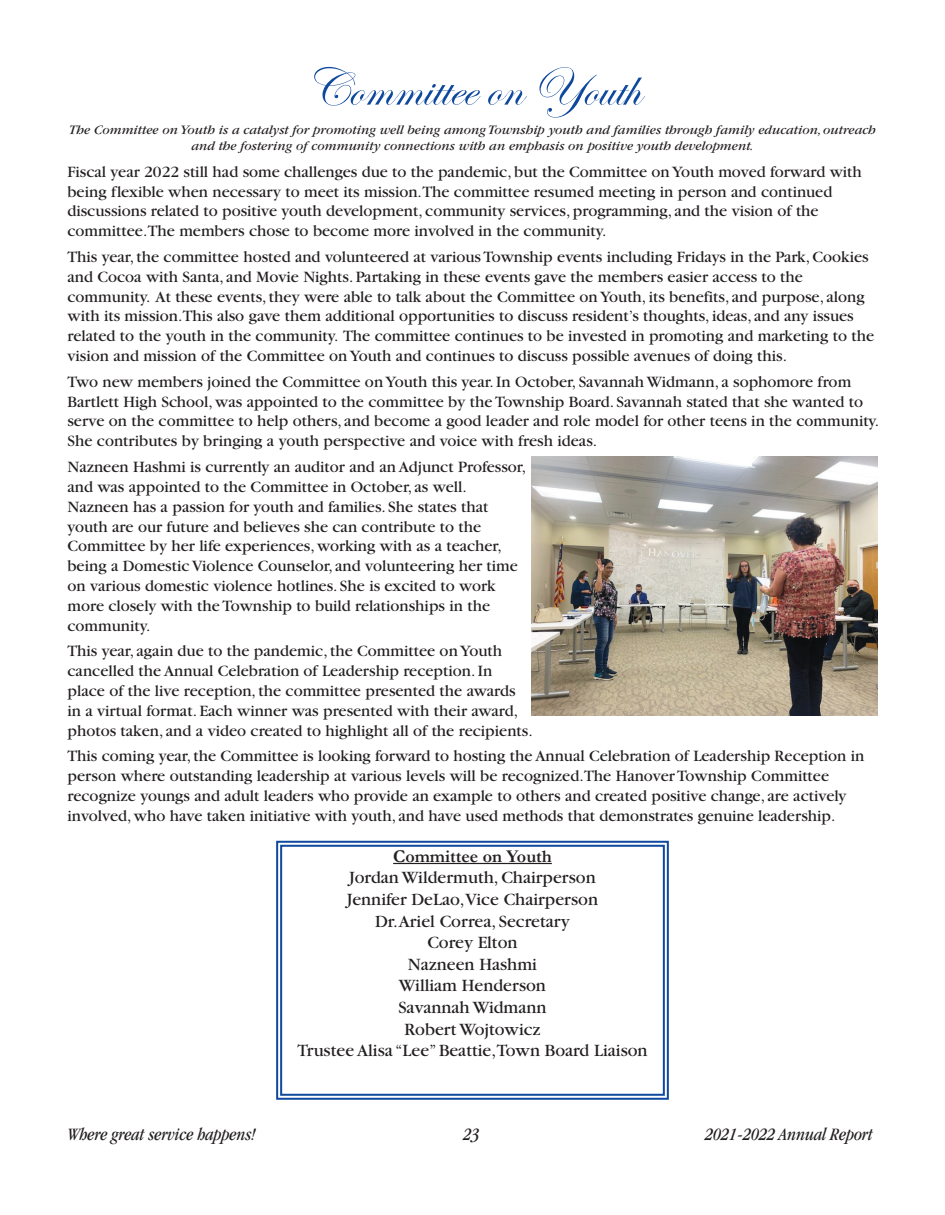
<style>
.page{position:relative;width:945px;height:1215px;background:#fff}
.page>*{position:absolute;margin:0;border:0;box-sizing:border-box;transform-origin:0 0}
.t1{font:54px "Edwardian Script ITC";color:#0f499d}
.t2{font:18px/21.6px "Garamond";color:#231f20;text-align:center}
.t3{font:italic condensed 18px "Garamond";color:#231f20}
.t4{font:700 18px "Garamond";color:#231f20}
.t5{font:16.5px/19.8px "Garamond";color:#231f20}
.t6{font:italic 13.5px/16.2px "Garamond";color:#231f20;text-align:center}
</style>
<div class="page">
<svg style="left:276px;top:840px;width:393px;height:260px"></svg>
<hr style="left:393px;top:863px;width:159px;height:1px;background:#231f20">
<img style="left:532px;top:456px;width:346px;height:260px">
<h1 class="t1" style="left:305px;top:58px;width:337px">Committee on Youth</h1>
<p class="t6" style="left:69px;top:121px;width:808px">The Committee on Youth is a catalyst for promoting well being among Township youth and families through family education, outreach and the fostering of community connections with an emphasis on positive youth development.</p>
<p class="t5" style="left:68px;top:162px;width:796px">Fiscal year 2022 still had some challenges due to the pandemic, but the Committee on Youth moved forward with being flexible when necessary to meet its mission.The committee resumed meeting in person and continued discussions related to positive youth development, community services, programming, and the vision of the committee.The members chose to become more involved in the community.</p>
<p class="t5" style="left:68px;top:247px;width:808px">This year, the committee hosted and volunteered at various Township events including Fridays in the Park, Cookies and Cocoa with Santa, and Movie Nights. Partaking in these events gave the members easier access to the community. At these events, they were able to talk about the Committee on Youth, its benefits, and purpose, along with its mission.This also gave them additional opportunities to discuss resident’s thoughts, ideas, and any issues related to the youth in the community. The committee continues to be invested in promoting and marketing to the vision and mission of the Committee on Youth and continues to discuss possible avenues of doing this.</p>
<p class="t5" style="left:68px;top:372px;width:813px">Two new members joined the Committee on Youth this year. In October, Savannah Widmann, a sophomore from Bartlett High School, was appointed to the committee by the Township Board. Savannah stated that she wanted to serve on the committee to help others, and become a good leader and role model for other teens in the community.<br>She contributes by bringing a youth perspective and voice with fresh ideas.</p>
<p class="t5" style="left:68px;top:457px;width:460px">Nazneen Hashmi is currently an auditor and an Adjunct Professor, and was appointed to the Committee in October, as well.<br>Nazneen has a passion for youth and families. She states that youth are our future and believes she can contribute to the Committee by her life experiences, working with as a teacher, being a Domestic Violence Counselor, and volunteering her time on various domestic violence hotlines. She is excited to work more closely with the Township to build relationships in the community.</p>
<p class="t5" style="left:68px;top:642px;width:467px">This year, again due to the pandemic, the Committee on Youth cancelled the Annual Celebration of Leadership reception. In place of the live reception, the committee presented the awards in a virtual format. Each winner was presented with their award, photos taken, and a video created to highlight all of the recipients.</p>
<p class="t5" style="left:68px;top:747px;width:798px">This coming year, the Committee is looking forward to hosting the Annual Celebration of Leadership Reception in person where outstanding leadership at various levels will be recognized.The Hanover Township Committee recognize youngs and adult leaders who provide an example to others and created positive change, are actively involved, who have taken initiative with youth, and have used methods that demonstrates genuine leadership.</p>
<p class="t4" style="left:393px;top:845px;width:160px">Committee on Youth</p>
<p class="t2" style="left:297px;top:867px;width:352px">Jordan Wildermuth, Chairperson<br>Jennifer DeLao,Vice Chairperson<br>Dr.Ariel Correa, Secretary<br>Corey Elton<br>Nazneen Hashmi<br>William Henderson<br>Savannah Widmann<br>Robert Wojtowicz<br>Trustee Alisa “Lee” Beattie,Town Board Liaison</p>
<p class="t3" style="left:67px;top:1124px;width:189px">Where great service happens!</p>
<p class="t3" style="left:464px;top:1124px;width:17px">23</p>
<p class="t3" style="left:705px;top:1124px;width:169px">2021-2022 Annual Report</p>
</div>
